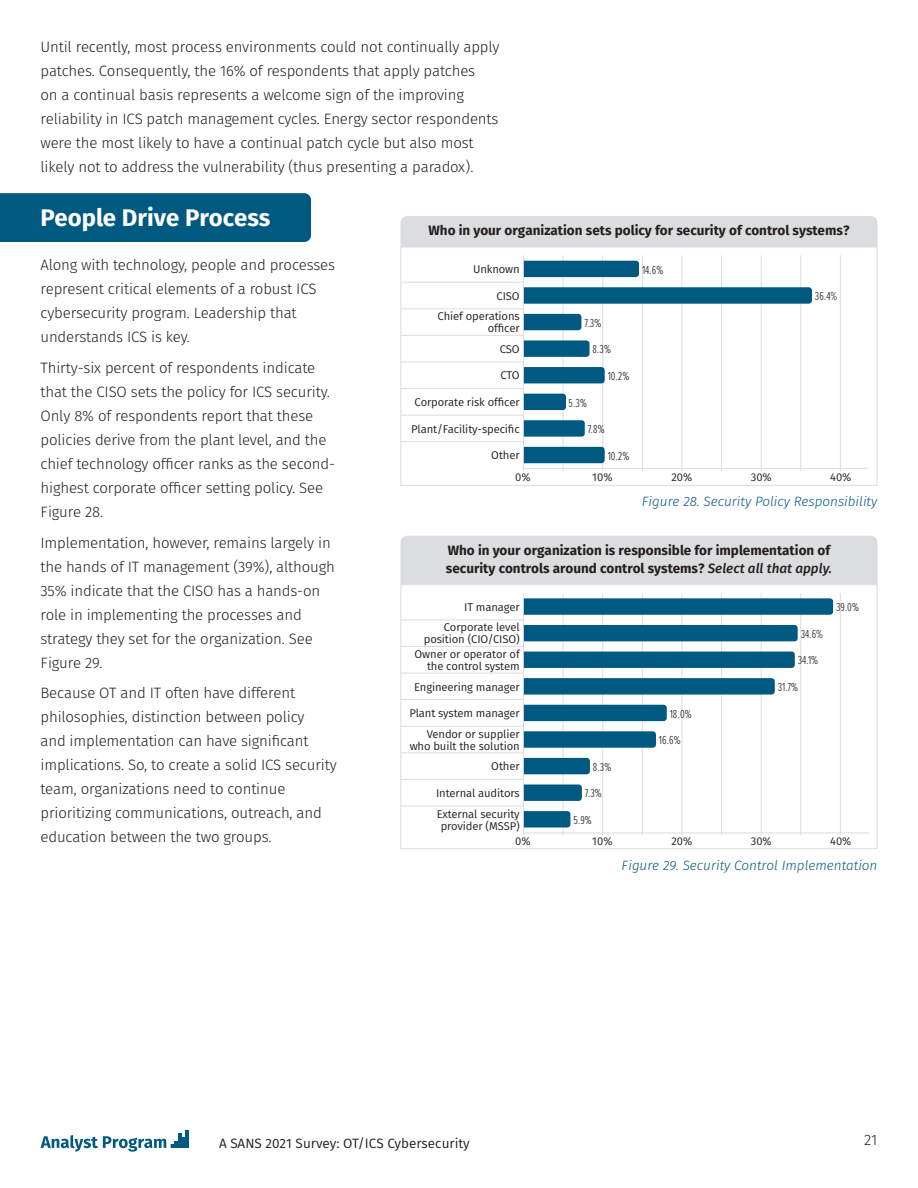
<style>
.page{position:relative;width:918px;height:1188px;background:#fff}
.page>*{position:absolute;margin:0;border:0;box-sizing:border-box;transform-origin:0 0}
.t1{font:700 24px "Fira Sans";color:#fff}
.t2{font:300 15px/24px "Fira Sans";letter-spacing:-.01em;color:#231f20}
.t3{font:700 13.5px/18px "Fira Sans";color:#231f20}
.t4{font:italic 300 13.5px "Fira Sans";color:#005981}
.t5{font:13.5px "Fira Sans";color:#231f20}
.t6{font:300 12px "Proxima Nova Ex Cn";color:#231f20}
.t7{font:11.25px/12px "Fira Sans";letter-spacing:-.01em;color:#231f20;text-align:right}
.s1{font-weight:400}
.s2{font-weight:500;font-style:italic}
</style>
<div class="page">
<hr style="left:178px;top:1133px;width:3px;height:15px;background:#005981">
<hr style="left:186px;top:1130px;width:3px;height:18px;background:#005981">
<svg style="left:41px;top:1135px;width:145px;height:17px"></svg>
<div style="left:0;top:193px;width:311px;height:49px;background:#005981"></div>
<div style="left:400px;top:216px;width:477px;height:31px;background:#dcddde"></div>
<div style="left:400px;top:247px;width:478px;height:239px;background:#fff;border:1px solid #dcddde"></div>
<hr style="left:682px;top:255px;width:1px;height:216px;background:#dcddde">
<hr style="left:721px;top:255px;width:1px;height:216px;background:#dcddde">
<hr style="left:761px;top:255px;width:1px;height:216px;background:#dcddde">
<hr style="left:800px;top:255px;width:1px;height:216px;background:#dcddde">
<hr style="left:840px;top:255px;width:1px;height:216px;background:#dcddde">
<hr style="left:523px;top:255px;width:1px;height:216px;background:#dcddde">
<hr style="left:563px;top:255px;width:1px;height:216px;background:#dcddde">
<hr style="left:602px;top:255px;width:1px;height:216px;background:#dcddde">
<hr style="left:642px;top:255px;width:1px;height:216px;background:#dcddde">
<hr style="left:523px;top:468px;width:345px;height:1px;background:#dcddde">
<hr style="left:400px;top:282px;width:123px;height:1px;background:#dcddde">
<hr style="left:400px;top:308px;width:123px;height:1px;background:#dcddde">
<hr style="left:400px;top:335px;width:123px;height:1px;background:#dcddde">
<hr style="left:400px;top:362px;width:123px;height:1px;background:#dcddde">
<hr style="left:400px;top:415px;width:123px;height:1px;background:#dcddde">
<hr style="left:400px;top:388px;width:123px;height:1px;background:#dcddde">
<hr style="left:400px;top:441px;width:123px;height:1px;background:#dcddde">
<div style="left:524px;top:261px;width:115px;height:16px;background:#005981"></div>
<svg style="left:524px;top:394px;width:42px;height:16px"></svg>
<svg style="left:524px;top:340px;width:66px;height:17px"></svg>
<svg style="left:524px;top:287px;width:288px;height:17px;background:#095e85"></svg>
<svg style="left:524px;top:420px;width:61px;height:17px"></svg>
<svg style="left:524px;top:367px;width:81px;height:16px"></svg>
<svg style="left:524px;top:314px;width:57px;height:16px"></svg>
<svg style="left:524px;top:447px;width:81px;height:16px"></svg>
<div style="left:400px;top:536px;width:477px;height:48px;background:#dcddde"></div>
<div style="left:400px;top:584px;width:478px;height:265px;background:#fff;border:1px solid #dcddde"></div>
<hr style="left:682px;top:593px;width:1px;height:242px;background:#dcddde">
<hr style="left:721px;top:593px;width:1px;height:242px;background:#dcddde">
<hr style="left:761px;top:593px;width:1px;height:242px;background:#dcddde">
<hr style="left:800px;top:593px;width:1px;height:242px;background:#dcddde">
<hr style="left:840px;top:593px;width:1px;height:242px;background:#dcddde">
<hr style="left:523px;top:593px;width:1px;height:242px;background:#dcddde">
<hr style="left:563px;top:593px;width:1px;height:242px;background:#dcddde">
<hr style="left:602px;top:593px;width:1px;height:242px;background:#dcddde">
<hr style="left:642px;top:593px;width:1px;height:242px;background:#dcddde">
<hr style="left:523px;top:833px;width:346px;height:1px;background:#dcddde">
<hr style="left:400px;top:620px;width:123px;height:1px;background:#dcddde">
<hr style="left:400px;top:646px;width:123px;height:1px;background:#dcddde">
<hr style="left:400px;top:673px;width:123px;height:1px;background:#dcddde">
<hr style="left:400px;top:699px;width:123px;height:1px;background:#dcddde">
<hr style="left:400px;top:752px;width:123px;height:1px;background:#dcddde">
<hr style="left:400px;top:726px;width:123px;height:1px;background:#dcddde">
<hr style="left:400px;top:779px;width:123px;height:1px;background:#dcddde">
<svg style="left:524px;top:598px;width:309px;height:17px;background:#095e85"></svg>
<svg style="left:524px;top:731px;width:132px;height:17px;background:#095f85"></svg>
<svg style="left:524px;top:678px;width:251px;height:17px;background:#095f85"></svg>
<div style="left:524px;top:625px;width:274px;height:16px;background:#005981"></div>
<svg style="left:524px;top:758px;width:66px;height:16px"></svg>
<div style="left:524px;top:705px;width:143px;height:16px;background:#005981"></div>
<div style="left:524px;top:652px;width:271px;height:16px;background:#005981"></div>
<svg style="left:524px;top:785px;width:58px;height:16px"></svg>
<hr style="left:400px;top:806px;width:123px;height:1px;background:#dcddde">
<svg style="left:524px;top:811px;width:46px;height:17px"></svg>
<p class="t2" style="left:40px;top:35px;width:461px">Until recently, most process environments could not continually apply patches. Consequently, the 16% of respondents that apply patches<br>on a continual basis represents a welcome sign of the improving reliability in ICS patch management cycles. Energy sector respondents were the most likely to have a continual patch cycle but also most likely not to address the vulnerability (thus presenting a paradox).</p>
<h1 class="t1" style="left:40px;top:201px;width:232px">People Drive Process</h1>
<p class="t2" style="left:40px;top:253px;width:296px">Along with technology, people and processes represent critical elements of a robust ICS cybersecurity program. Leadership that understands ICS is key.</p>
<p class="t2" style="left:40px;top:356px;width:296px">Thirty-six percent of respondents indicate that the CISO sets the policy for ICS security.<br>Only 8% of respondents report that these policies derive from the plant level, and the chief technology officer ranks as the second&shy;highest corporate officer setting policy. See Figure 28.</p>
<p class="t2" style="left:40px;top:530px;width:296px">Implementation, however, remains largely in the hands of IT management (39%), although 35% indicate that the CISO has a hands-on role in implementing the processes and strategy they set for the organization. See Figure 29.</p>
<p class="t2" style="left:40px;top:681px;width:298px">Because OT and IT often have different philosophies, distinction between policy<br>and implementation can have significant implications. So, to create a solid ICS security team, organizations need to continue prioritizing communications, outreach, and education between the two groups.</p>
<p class="t3" style="left:428px;top:222px;width:423px">Who in your organization sets policy for security of control systems?</p>
<p class="t7" style="left:473px;top:263px;width:48px">Unknown</p>
<p class="t6" style="left:642px;top:261px;width:23px">14.6<span class="s1">%</span></p>
<p class="t7" style="left:497px;top:290px;width:25px">CISO</p>
<p class="t6" style="left:815px;top:288px;width:24px">36.4%</p>
<p class="t7" style="left:438px;top:310px;width:84px">Chief operations officer</p>
<p class="t6" style="left:584px;top:314px;width:18px">7.3<span class="s1">%</span></p>
<p class="t7" style="left:500px;top:343px;width:21px">CSO</p>
<p class="t6" style="left:593px;top:341px;width:20px">8.3<span class="s1">%</span></p>
<p class="t7" style="left:500px;top:369px;width:21px">CTO</p>
<p class="t7" style="left:415px;top:396px;width:107px">Corporate risk officer</p>
<p class="t6" style="left:608px;top:367px;width:23px">10.2<span class="s1">%</span></p>
<p class="t6" style="left:569px;top:394px;width:20px">5.3<span class="s1">%</span></p>
<p class="t7" style="left:411px;top:423px;width:110px">Plant/Facility-specific</p>
<p class="t7" style="left:491px;top:449px;width:30px">Other</p>
<p class="t6" style="left:588px;top:420px;width:18px">7.8<span class="s1">%</span></p>
<p class="t6" style="left:608px;top:447px;width:23px">10.2<span class="s1">%</span></p>
<p class="t7" style="left:515px;top:471px;width:17px">0%</p>
<p class="t7" style="left:592px;top:471px;width:22px">10%</p>
<p class="t7" style="left:671px;top:471px;width:22px">20%</p>
<p class="t7" style="left:751px;top:471px;width:23px">30%</p>
<p class="t7" style="left:830px;top:471px;width:23px">40%</p>
<p class="t4" style="left:642px;top:492px;width:237px">Figure 28. Security Policy Responsibility</p>
<p class="t3" style="left:446px;top:541px;width:388px">Who in your organization is responsible for implementation of security controls around control systems? <span class="s2">Select all that apply.</span></p>
<p class="t7" style="left:464px;top:601px;width:57px">IT manager</p>
<p class="t6" style="left:836px;top:599px;width:24px">39.0<span class="s1">%</span></p>
<p class="t7" style="left:424px;top:621px;width:97px">Corporate level position (CIO/CISO)</p>
<p class="t6" style="left:801px;top:625px;width:24px">34.6%</p>
<p class="t7" style="left:415px;top:648px;width:107px">Owner or operator of the control system</p>
<p class="t6" style="left:798px;top:652px;width:22px">34.1<span class="s1">%</span></p>
<p class="t7" style="left:414px;top:681px;width:107px">Engineering manager</p>
<p class="t6" style="left:778px;top:678px;width:22px">31.7<span class="s1">%</span></p>
<p class="t7" style="left:409px;top:703px;width:112px;line-height:20.7px">Plant system manager<br>Vendor or supplier</p>
<p class="t7" style="left:410px;top:740px;width:112px">who built the solution</p>
<p class="t6" style="left:670px;top:705px;width:23px">18.0<span class="s1">%</span></p>
<p class="t6" style="left:659px;top:731px;width:23px">16.6<span class="s1">%</span></p>
<p class="t7" style="left:491px;top:760px;width:30px">Other</p>
<p class="t7" style="left:436px;top:787px;width:85px">Internal auditors</p>
<p class="t6" style="left:593px;top:758px;width:20px">8.3<span class="s1">%</span></p>
<p class="t6" style="left:585px;top:785px;width:18px">7.3<span class="s1">%</span></p>
<p class="t7" style="left:437px;top:808px;width:85px;text-align:center">External security provider (MSSP)</p>
<p class="t6" style="left:573px;top:811px;width:20px">5.9<span class="s1">%</span></p>
<p class="t7" style="left:515px;top:835px;width:17px">0%</p>
<p class="t7" style="left:592px;top:835px;width:22px">10%</p>
<p class="t7" style="left:671px;top:835px;width:22px">20%</p>
<p class="t7" style="left:751px;top:835px;width:23px">30%</p>
<p class="t7" style="left:830px;top:835px;width:23px">40%</p>
<p class="t4" style="left:622px;top:856px;width:257px">Figure 29. Security Control Implementation</p>
<p class="t5" style="left:219px;top:1133px;width:252px">A SANS 2021 Survey: OT/ICS Cybersecurity</p>
<p class="t2" style="left:864px;top:1128px;width:15px">21</p>
</div>
